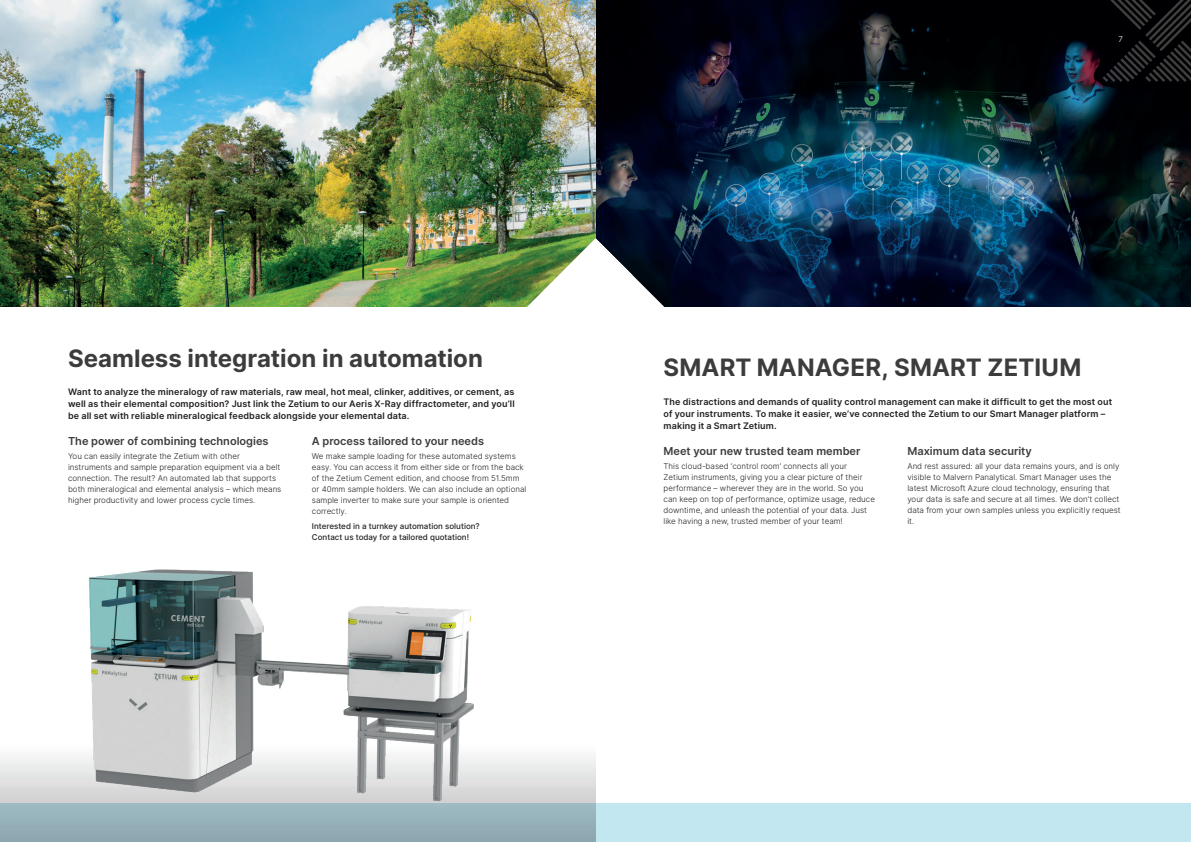
<style>
.page{position:relative;width:1191px;height:842px;background:#fff}
.page>*{position:absolute;margin:0;border:0;box-sizing:border-box;transform-origin:0 0}
.t1{font:700 24px "Inter";color:#3c3c3d}
.t2{font:600 11px "Inter";color:#3c3c3d}
.t3{font:600 9px/12px "Inter";letter-spacing:.015em;color:#231f20;text-align:justify}
.t4{font:300 8px/11px "Inter";color:#231f20}
.t5{font:500 8px/11px "Inter";color:#231f20}
.t6{font:300 8px "Inter";color:#fff}
</style>
<div class="page">
<svg style="left:0;top:757px;width:595px;height:46px;background:#e1e1e2"></svg>
<img style="left:53px;top:569px;width:438px;height:234px">
<img style="left:0;top:0;width:1191px;height:306px">
<svg style="left:1100px;top:0;width:91px;height:82px;background:#111113"></svg>
<svg style="left:0;top:803px;width:1191px;height:39px;background:#accbd4"></svg>
<svg style="left:527px;top:238px;width:138px;height:69px"></svg>
<h1 class="t1" style="left:68px;top:341px;width:416px">Seamless integration in automation</h1>
<p class="t3" style="left:68px;top:386px;width:448px">Want to analyze the mineralogy of raw materials, raw meal, hot meal, clinker, additives, or cement, as well as their elemental composition? Just link the Zetium to our Aeris X-Ray diffractometer, and you’ll be all set with reliable mineralogical feedback alongside your elemental data.</p>
<h2 class="t2" style="left:68px;top:433px;width:202px">The power of combining technologies</h2>
<p class="t4" style="left:68px;top:451px;width:215px">You can easily integrate the Zetium with other instruments and sample preparation equipment via a belt connection. The result? An automated lab that supports both mineralogical and elemental analysis – which means higher productivity and lower process cycle times.</p>
<h2 class="t2" style="left:312px;top:433px;width:174px">A process tailored to your needs</h2>
<p class="t4" style="left:312px;top:451px;width:216px">We make sample loading for these automated systems easy. You can access it from either side or from the back of the Zetium Cement edition, and choose from 51.5mm or 40mm sample holders. We can also include an optional sample inverter to make sure your sample is oriented correctly.</p>
<p class="t5" style="left:312px;top:520px;width:169px">Interested in a turnkey automation solution?<br>Contact us today for a tailored quotation!</p>
<p class="t6" style="left:1114px;top:34px;width:10px">13</p>
<p class="t6" style="left:1118px;top:34px;width:6px">7</p>
<h1 class="t1" style="left:663px;top:349px;width:419px">SMART MANAGER, SMART ZETIUM</h1>
<p class="t3" style="left:663px;top:396px;width:450px;text-align:left">The distractions and demands of quality control management can make it difficult to get the most out of your instruments. To make it easier, we’ve connected the Zetium to our Smart Manager platform – making it a Smart Zetium.</p>
<h2 class="t2" style="left:663px;top:443px;width:198px">Meet your new trusted team member</h2>
<p class="t4" style="left:663px;top:461px;width:213px">This cloud-based ‘control room’ connects all your<br>Zetium instruments, giving you a clear picture of their performance – wherever they are in the world. So you can keep on top of performance, optimize usage, reduce downtime, and unleash the potential of your data. Just like having a new, trusted member of your team!</p>
<h2 class="t2" style="left:907px;top:443px;width:126px">Maximum data security</h2>
<p class="t4" style="left:907px;top:461px;width:215px">And rest assured: all your data remains yours, and is only visible to Malvern Panalytical. Smart Manager uses the latest Microsoft Azure cloud technology, ensuring that your data is safe and secure at all times. We don’t collect data from your own samples unless you explicitly request it.</p>
</div>
